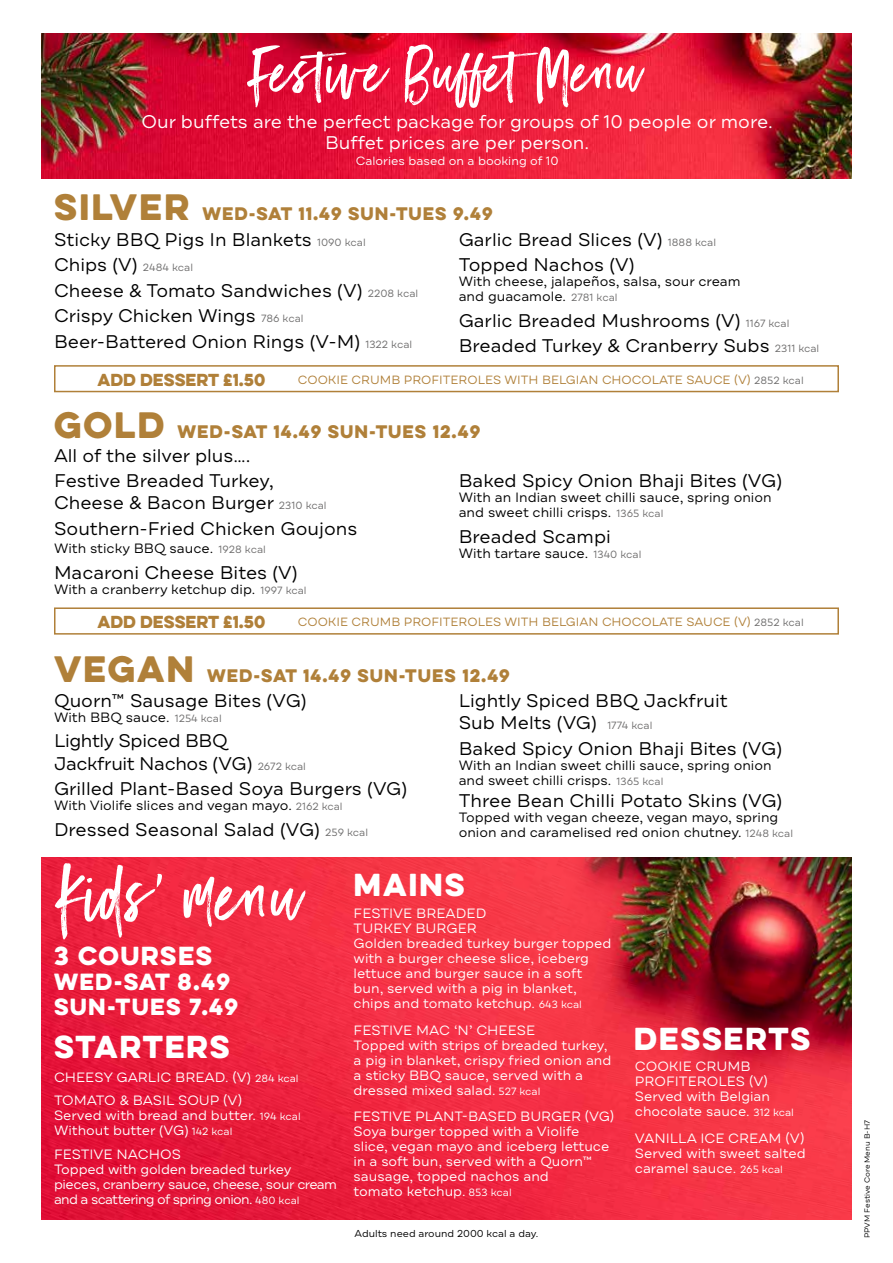
<style>
.page{position:relative;width:893px;height:1263px;background:#fff}
.page>*{position:absolute;margin:0;border:0;box-sizing:border-box;transform-origin:0 0}
.t1{font:68.25px "Black Diamond";letter-spacing:.03em;color:#fff}
.t2{font:55.8px "Black Diamond";letter-spacing:.03em;color:#fff}
.t3{font:28.5px "Eveleth Clean";letter-spacing:.06em;color:#fff}
.t4{font:23.4px "Eveleth Clean";letter-spacing:.06em;color:#fff}
.t5{font:21px/25.2px "Eveleth Clean";letter-spacing:.06em;color:#fff}
.t6{font:18.3px/25.7px "Draft A";color:#000}
.t7{font:18.3px/21px "Draft A";color:#fff;text-align:center}
.t8{font:18.3px/22.4px "Draft A";letter-spacing:-.02em;color:#000}
.t9{font:16.35px "Eveleth Clean";letter-spacing:.06em;color:#b08039}
.t10{font:15.6px "Eveleth Clean";color:#b08039}
.t11{font:13.5px/15px "Draft A";color:#fff}
.t12{font:13.5px/15px "Draft A";color:#000}
.t13{font:13.5px/15px "Draft A";letter-spacing:-.03em;color:#fff}
.t14{font:12px "Draft A";color:#b08039}
.t15{font:12px "Draft A";color:#fff}
.t16{font:10.05px "Draft A";color:#000}
.t17{font:7.5px "Draft A";color:#000}
.s1{font-size:33px}
.s2{font-size:10.5px;color:#706f6f}
.s3{font-size:10.5px}
</style>
<div class="page">
<img style="left:42px;top:34px;width:809px;height:144px">
<div style="left:54px;top:365px;width:785px;height:27px;border:2px solid #b08039"></div>
<div style="left:54px;top:607px;width:785px;height:28px;border:2px solid #b08039"></div>
<svg style="left:42px;top:857px;width:76px;height:362px;background:#e61739"></svg>
<img style="left:118px;top:857px;width:733px;height:363px">
<h2 class="t2" style="left:251px;top:36px;width:392px">Festive BuffetMenu</h2>
<h3 class="t7" style="left:141px;top:111px;width:633px">Our buffets are the perfect package for groups of 10 people or more.<br>Buffet prices are per person.</h3>
<p class="t15" style="left:356px;top:153px;width:204px">Calories based on a booking of 10</p>
<p class="t9" style="left:54px;top:201px;width:440px"><span class="s1">SILVER</span> WED-SAT 11.49 SUN-TUES 9.49</p>
<h3 class="t6" style="left:54px;top:226px;width:366px">Sticky BBQ Pigs In Blankets <span class="s2">1090 kcal </span>Chips (V) <span class="s2">2484 kcal<br></span>Cheese &amp; Tomato Sandwiches (V) <span class="s2">2208 kcal </span>Crispy Chicken Wings <span class="s2">786 kcal </span>Beer-Battered Onion Rings (V-M) <span class="s2">1322 kcal</span></h3>
<h3 class="t6" style="left:459px;top:226px;width:259px">Garlic Bread Slices (V) <span class="s2">1888 kcal<br></span>Topped Nachos (V)</h3>
<p class="t12" style="left:459px;top:274px;width:283px">With cheese, jalapeños, salsa, sour cream and guacamole. <span class="s2">2781 kcal</span></p>
<h3 class="t6" style="left:459px;top:308px;width:362px">Garlic Breaded Mushrooms (V) <span class="s2">1167 kcal<br></span>Breaded Turkey &amp; Cranberry Subs <span class="s2">2311 kcal</span></h3>
<p class="t10" style="left:97px;top:367px;width:169px">ADD DESSERT £1.50</p>
<p class="t14" style="left:298px;top:372px;width:507px">COOKIE CRUMB PROFITEROLES WITH BELGIAN CHOCOLATE SAUCE (V) <span class="s2">2852 kcal</span></p>
<p class="t9" style="left:54px;top:419px;width:428px"><span class="s1">GOLD</span> WED-SAT 14.49 SUN-TUES 12.49</p>
<h3 class="t6" style="left:54px;top:469px;width:274px;line-height:22.4px">Festive Breaded Turkey,<br>Cheese &amp; Bacon Burger <span class="s2">2310 kcal</span></h3>
<h3 class="t6" style="left:54px;top:516px;width:305px">Southern-Fried Chicken Goujons</h3>
<p class="t12" style="left:54px;top:541px;width:213px">With sticky BBQ sauce. <span class="s2">1928 kcal</span></p>
<h3 class="t6" style="left:54px;top:560px;width:245px">Macaroni Cheese Bites (V)</h3>
<p class="t12" style="left:54px;top:582px;width:254px">With a cranberry ketchup dip. <span class="s2">1997 kcal</span></p>
<h3 class="t6" style="left:54px;top:443px;width:198px">All of the silver plus….</h3>
<h3 class="t6" style="left:459px;top:468px;width:325px">Baked Spicy Onion Bhaji Bites (VG)</h3>
<p class="t12" style="left:459px;top:490px;width:314px">With an Indian sweet chilli sauce, spring onion and sweet chilli crisps. <span class="s2">1365 kcal</span></p>
<h3 class="t6" style="left:459px;top:523px;width:154px">Breaded Scampi</h3>
<p class="t12" style="left:459px;top:545px;width:184px">With tartare sauce. <span class="s2">1340 kcal</span></p>
<p class="t10" style="left:97px;top:610px;width:169px">ADD DESSERT £1.50</p>
<p class="t14" style="left:298px;top:615px;width:507px">COOKIE CRUMB PROFITEROLES WITH BELGIAN CHOCOLATE SAUCE (V) <span class="s2">2852 kcal</span></p>
<p class="t9" style="left:54px;top:663px;width:457px"><span class="s1">VEGAN</span> WED-SAT 14.49 SUN-TUES 12.49</p>
<h3 class="t6" style="left:54px;top:687px;width:254px">Quorn™ Sausage Bites (VG)</h3>
<p class="t12" style="left:54px;top:709px;width:169px">With BBQ sauce. <span class="s2">1254 kcal</span></p>
<h3 class="t8" style="left:54px;top:730px;width:253px">Lightly Spiced BBQ<br>Jackfruit Nachos (VG) <span class="s2">2672 kcal</span></h3>
<h3 class="t6" style="left:54px;top:776px;width:355px">Grilled Plant-Based Soya Burgers (VG)</h3>
<p class="t12" style="left:54px;top:798px;width:290px">With Violife slices and vegan mayo. <span class="s2">2162 kcal</span></p>
<h3 class="t6" style="left:54px;top:816px;width:316px">Dressed Seasonal Salad (VG) <span class="s2">259 kcal</span></h3>
<h3 class="t6" style="left:459px;top:689px;width:270px;line-height:22.4px">Lightly Spiced BBQ Jackfruit<br>Sub Melts (VG) <span class="s2">1774 kcal</span></h3>
<h3 class="t6" style="left:459px;top:735px;width:325px">Baked Spicy Onion Bhaji Bites (VG)</h3>
<p class="t12" style="left:459px;top:757px;width:314px">With an Indian sweet chilli sauce, spring onion and sweet chilli crisps. <span class="s2">1365 kcal</span></p>
<h3 class="t6" style="left:459px;top:788px;width:325px">Three Bean Chilli Potato Skins (VG)</h3>
<p class="t12" style="left:459px;top:810px;width:336px">Topped with vegan cheeze, vegan mayo, spring onion and caramelised red onion chutney. <span class="s2">1248 kcal</span></p>
<h1 class="t1" style="left:58px;top:852px;width:246px">Kids’ menu</h1>
<h3 class="t4" style="left:54px;top:937px;width:160px">3 COURSES</h3>
<h3 class="t5" style="left:54px;top:968px;width:186px">WED-SAT 8.49<br>SUN-TUES 7.49</h3>
<h3 class="t3" style="left:54px;top:1025px;width:177px">STARTERS</h3>
<p class="t11" style="left:54px;top:1065px;width:246px;line-height:23.5px">CHEESY GARLIC BREAD. (V) <span class="s3">284 kcal<br></span>TOMATO &amp; BASIL SOUP (V)</p>
<p class="t11" style="left:54px;top:1108px;width:248px">Served with bread and butter. <span class="s3">194 kcal<br></span>Without butter (VG) <span class="s3">142 kcal</span></p>
<p class="t13" style="left:54px;top:1146px;width:284px">FESTIVE NACHOS<br>Topped with golden breaded turkey pieces, cranberry sauce, cheese, sour cream and a scattering of spring onion. <span class="s3">480 kcal</span></p>
<h3 class="t3" style="left:354px;top:862px;width:113px">MAINS</h3>
<p class="t11" style="left:354px;top:906px;width:259px">FESTIVE BREADED<br>TURKEY BURGER<br>Golden breaded turkey burger topped with a burger cheese slice, iceberg lettuce and burger sauce in a soft bun, served with a pig in blanket, chips and tomato ketchup. <span class="s3">643 kcal</span></p>
<p class="t11" style="left:354px;top:1022px;width:259px">FESTIVE MAC ‘N’ CHEESE<br>Topped with strips of breaded turkey, a pig in blanket, crispy fried onion and a sticky BBQ sauce, served with a dressed mixed salad. <span class="s3">527 kcal</span></p>
<p class="t11" style="left:354px;top:1109px;width:262px">FESTIVE PLANT-BASED BURGER (VG)<br>Soya burger topped with a Violife slice, vegan mayo and iceberg lettuce in a soft bun, served with a Quorn™ sausage, topped nachos and<br>tomato ketchup. <span class="s3">853 kcal</span></p>
<p class="t16" style="left:354px;top:1228px;width:186px">Adults need around 2000 kcal a day.</p>
<h3 class="t3" style="left:634px;top:1016px;width:178px">DESSERTS</h3>
<p class="t11" style="left:635px;top:1059px;width:161px">COOKIE CRUMB<br>PROFITEROLES (V)<br>Served with Belgian chocolate sauce. <span class="s3">312 kcal</span></p>
<p class="t11" style="left:635px;top:1130px;width:172px;text-align:justify">VANILLA ICE CREAM (V)<br>Served with sweet salted caramel sauce. <span class="s3">265 kcal</span></p>
<p class="t17" style="left:862px;top:1238px;width:120px;rotate:-90deg">PPVM Festive Core Menu B-H7</p>
</div>
